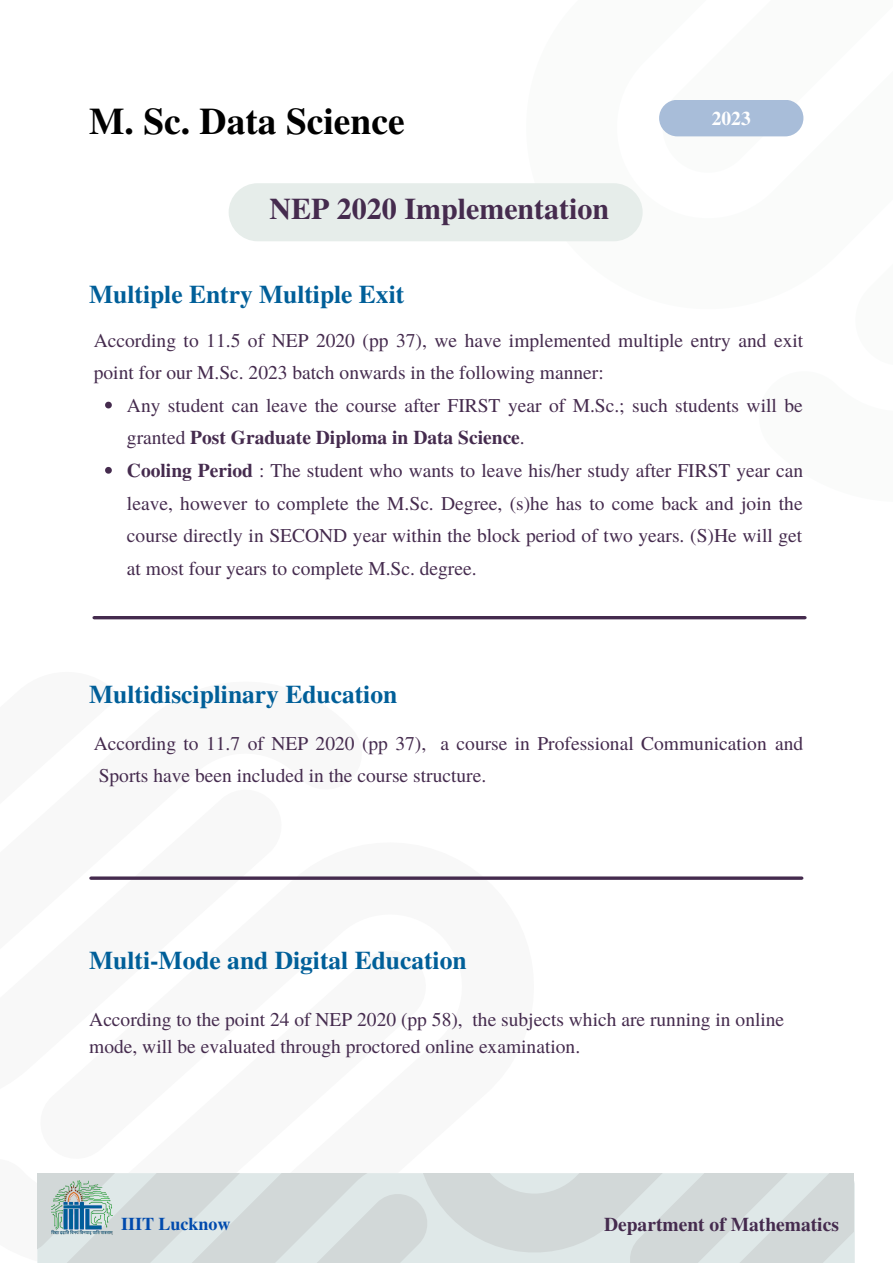
<style>
.page{position:relative;width:893px;height:1264px;background:#fff}
.page>*{position:absolute;margin:0;border:0;box-sizing:border-box;transform-origin:0 0}
.t1{font:700 37.5px "Te X Gyre Termes";color:#000}
.t2{font:700 30px "Te X Gyre Termes";color:#452b4e}
.t3{font:700 25.5px "Te X Gyre Termes";color:#005f99}
.t4{font:19.5px/32.5px "Te X Gyre Termes";color:#452b4e}
.t5{font:700 19.5px "Te X Gyre Termes";color:#452b4e}
.t6{font:700 19.5px "Te X Gyre Termes";color:#fff}
.t7{font:700 18px "Te X Gyre Termes";color:#004aad}
.s1{font-weight:700}
</style>
<div class="page">
<svg style="left:37px;top:1173px;width:816px;height:89px;background:#d6dddd"></svg>
<div style="left:659px;top:100px;width:144px;height:36px;background:#a8bdd9;border-radius:18px"></div>
<hr style="left:94px;top:616px;width:710px;height:3px;background:#452b4e">
<hr style="left:91px;top:876px;width:710px;height:3px;background:#452b4e">
<svg style="left:105px;top:402px;width:7px;height:6px"></svg>
<svg style="left:105px;top:467px;width:7px;height:6px"></svg>
<div style="left:229px;top:183px;width:413px;height:58px;background:#e6edea;border-radius:29px"></div>
<img style="left:52px;top:1180px;width:60px;height:55px">
<h1 class="t1" style="left:89px;top:92px;width:317px">M. Sc. Data Science</h1>
<h2 class="t2" style="left:269px;top:186px;width:341px">NEP 2020 Implementation</h2>
<h3 class="t3" style="left:89px;top:275px;width:316px">Multiple Entry Multiple Exit</h3>
<p class="t6" style="left:711px;top:103px;width:40px">2023</p>
<p class="t4" style="left:94px;top:323px;width:710px">According to 11.5 of NEP 2020 (pp 37), we have implemented multiple entry and exit point for our M.Sc. 2023 batch onwards in the following manner:</p>
<p class="t4" style="left:127px;top:388px;width:677px">Any student can leave the course after FIRST year of M.Sc.; such students will be granted <span class="s1">Post Graduate Diploma in Data Science</span>.<br><span class="s1">Cooling Period</span> : The student who wants to leave his/her study after FIRST year can leave, however to complete the M.Sc. Degree, (s)he has to come back and join the course directly in SECOND year within the block period of two years. (S)He will get at most four years to complete M.Sc. degree.</p>
<h3 class="t3" style="left:89px;top:674px;width:309px">Multidisciplinary Education</h3>
<p class="t4" style="left:94px;top:726px;width:710px">According to 11.7 of NEP 2020 (pp 37), a course in Professional Communication and<br>Sports have been included in the course structure.</p>
<h3 class="t3" style="left:89px;top:940px;width:379px">Multi-Mode and Digital Education</h3>
<p class="t4" style="left:89px;top:1004px;width:696px;line-height:27px">According to the point 24 of NEP 2020 (pp 58), the subjects which are running in online mode, will be evaluated through proctored online examination.</p>
<p class="t7" style="left:121px;top:1209px;width:111px">IIIT Lucknow</p>
<p class="t5" style="left:604px;top:1208px;width:236px">Department of Mathematics</p>
</div>
